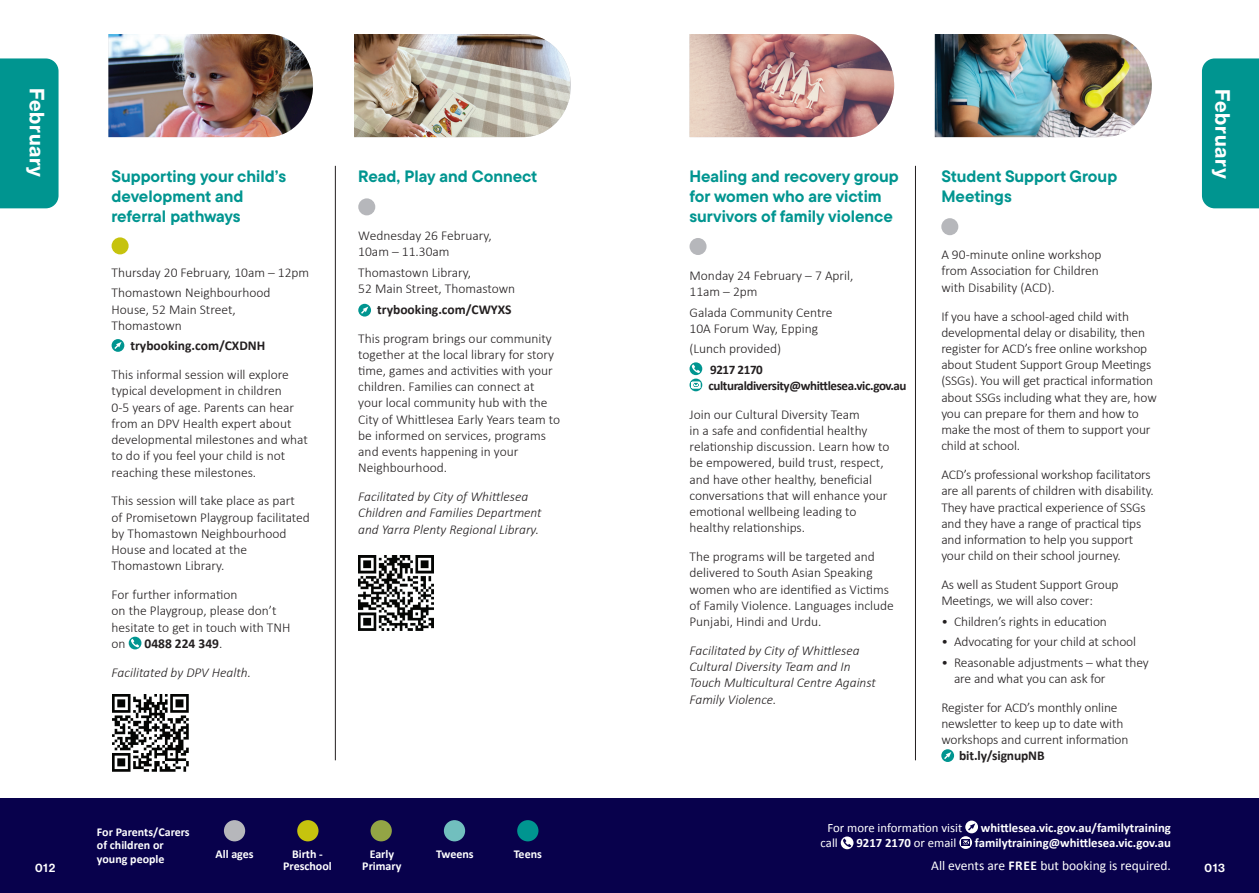
<style>
.page{position:relative;width:1259px;height:893px;background:#fff}
.page>*{position:absolute;margin:0;border:0;box-sizing:border-box;transform-origin:0 0}
.t1{font:19.5px "N Haas Grotesk TX Pro 75 Bd";letter-spacing:.03em;color:#fff}
.t2{font:700 16.5px/19.8px "TT Commons Pro";color:#009590}
.t3{font:300 13.5px/16.2px "Calibri";color:#231f20}
.t4{font:italic 300 13.5px/16.2px "Calibri";color:#231f20}
.t5{font:700 13.5px "Calibri";color:#231f20}
.t6{font:13.5px "Calibri";color:#fff}
.t7{font:700 13.05px/16.2px "Calibri";letter-spacing:-.03em;color:#231f20}
.t8{font:700 12.75px "Calibri";color:#fff}
.t9{font:12.75px "Calibri";color:#fff}
.t10{font:700 12px/13.5px "Calibri";color:#fff;text-align:center}
.t11{font:12px "N Haas Grotesk DS Pro 65 Md";letter-spacing:.055em;color:#fff}
.s1{font-weight:700;font-style:normal}
.s2{font-style:normal}
.s3{font-weight:400}
.s4{font-weight:700}
</style>
<div class="page">
<div style="left:0;top:798px;width:1259px;height:95px;background:#08014c"></div>
<div style="left:224px;top:820px;width:21px;height:21px;background:#b6b7bb;border-radius:50%"></div>
<div style="left:297px;top:820px;width:21px;height:21px;background:#c6c30e;border-radius:50%"></div>
<div style="left:370px;top:820px;width:22px;height:21px;background:#93a445;border-radius:50%"></div>
<div style="left:444px;top:820px;width:21px;height:21px;background:#71bfbe;border-radius:50%"></div>
<div style="left:517px;top:820px;width:21px;height:21px;background:#009590;border-radius:50%"></div>
<svg style="left:965px;top:821px;width:13px;height:12px"></svg>
<svg style="left:840px;top:836px;width:13px;height:13px"></svg>
<svg style="left:959px;top:836px;width:13px;height:13px"></svg>
<svg style="left:961px;top:839px;width:9px;height:7px"></svg>
<div style="left:112px;top:237px;width:17px;height:17px;background:#c6c30e;border-radius:50%"></div>
<svg style="left:112px;top:339px;width:12px;height:13px"></svg>
<svg style="left:129px;top:637px;width:12px;height:12px"></svg>
<div style="left:358px;top:198px;width:17px;height:17px;background:#b6b7bb;border-radius:50%"></div>
<svg style="left:358px;top:304px;width:13px;height:13px"></svg>
<div style="left:689px;top:238px;width:17px;height:17px;background:#b6b7bb;border-radius:50%"></div>
<svg style="left:689px;top:362px;width:13px;height:13px"></svg>
<svg style="left:689px;top:379px;width:13px;height:12px"></svg>
<svg style="left:691px;top:382px;width:9px;height:6px"></svg>
<div style="left:941px;top:218px;width:17px;height:17px;background:#b6b7bb;border-radius:50%"></div>
<svg style="left:941px;top:749px;width:13px;height:13px"></svg>
<img style="left:108px;top:34px;width:205px;height:103px">
<img style="left:689px;top:34px;width:205px;height:103px">
<img style="left:354px;top:34px;width:216px;height:103px">
<img style="left:935px;top:34px;width:216px;height:103px">
<div style="left:1202px;top:58px;width:57px;height:150px;background:#009590"></div>
<div style="left:0;top:58px;width:59px;height:150px;background:#009590"></div>
<hr style="left:335px;top:166px;width:1px;height:594px;background:#231f20">
<hr style="left:915px;top:166px;width:1px;height:594px;background:#231f20">
<img style="left:359px;top:556px;width:75px;height:75px">
<img style="left:112px;top:694px;width:77px;height:77px">
<h1 class="t1" style="left:49px;top:88px;width:91px;rotate:90deg">February</h1>
<h1 class="t1" style="left:1235px;top:89px;width:91px;rotate:90deg">February</h1>
<p class="t2" style="left:112px;top:166px;width:176px">Supporting your child’s development and referral pathways</p>
<p class="t2" style="left:689px;top:166px;width:211px">Healing and recovery group for women who are victim survivors of family violence</p>
<p class="t2" style="left:358px;top:166px;width:181px">Read, Play and Connect</p>
<p class="t2" style="left:941px;top:166px;width:177px">Student Support Group<br>Meetings</p>
<p class="t3" style="left:112px;top:262px;width:199px;line-height:20.4px">Thursday 20 February, 10am – 12pm<br>Thomastown Neighbourhood</p>
<p class="t3" style="left:112px;top:301px;width:126px">House, 52 Main Street,<br>Thomastown</p>
<p class="t5" style="left:130px;top:336px;width:136px">trybooking.com/CXDNH</p>
<p class="t3" style="left:112px;top:367px;width:198px">This informal session will explore typical development in children<br>0-5 years of age. Parents can hear from an DPV Health expert about developmental milestones and what to do if you feel your child is not reaching these milestones.</p>
<p class="t3" style="left:112px;top:493px;width:200px">This session will take place as part<br>of Promisetown Playgroup facilitated by Thomastown Neighbourhood<br>House and located at the<br>Thomastown Library.</p>
<p class="t3" style="left:112px;top:586px;width:180px">For further information<br>on the Playgroup, please don’t hesitate to get in touch with TNH on</p>
<p class="t4" style="left:112px;top:629px;width:141px;line-height:29px;text-align:center"><span class="s1">0488 224 349</span><span class="s2">.<br></span>Facilitated by DPV Health.</p>
<p class="t3" style="left:358px;top:228px;width:135px">Wednesday 26 February,<br>10am – 11.30am</p>
<p class="t3" style="left:358px;top:264px;width:159px">Thomastown Library,<br>52 Main Street, Thomastown</p>
<p class="t5" style="left:377px;top:300px;width:136px">trybooking.com/CWYXS</p>
<p class="t3" style="left:358px;top:330px;width:203px">This program brings our community together at the local library for story time, games and activities with your children. Families can connect at your local community hub with the<br>City of Whittlesea Early Years team to be informed on services, programs and events happening in your<br>Neighbourhood.</p>
<p class="t4" style="left:358px;top:488px;width:185px">Facilitated by City of Whittlesea<br>Children and Families Department and Yarra Plenty Regional Library.</p>
<p class="t3" style="left:689px;top:267px;width:165px">Monday 24 February – 7 April,<br>11am – 2pm</p>
<p class="t3" style="left:689px;top:304px;width:144px">Galada Community Centre<br>10A Forum Way, Epping</p>
<p class="t3" style="left:689px;top:340px;width:93px">(Lunch provided)</p>
<p class="t7" style="left:708px;top:361px;width:200px">9217 2170 culturaldiversity@whittlesea.vic.gov.au</p>
<p class="t3" style="left:689px;top:406px;width:201px">Join our Cultural Diversity Team<br>in a safe and confidential healthy relationship discussion. Learn how to be empowered, build trust, respect, and have other healthy, beneficial conversations that will enhance your emotional wellbeing leading to healthy relationships.</p>
<p class="t3" style="left:689px;top:548px;width:206px">The programs will be targeted and delivered to South Asian Speaking women who are identified as Victims of Family Violence. Languages include Punjabi, Hindi and Urdu.</p>
<p class="t4" style="left:689px;top:642px;width:188px">Facilitated by City of Whittlesea<br>Cultural Diversity Team and In<br>Touch Multicultural Centre Against<br>Family Violence.</p>
<p class="t3" style="left:941px;top:247px;width:162px">A 90-minute online workshop from Association for Children with Disability (ACD).</p>
<p class="t3" style="left:941px;top:308px;width:217px">If you have a school-aged child with developmental delay or disability, then register for ACD’s free online workshop about Student Support Group Meetings (SSGs). You will get practical information about SSGs including what they are, how you can prepare for them and how to make the most of them to support your child at school.</p>
<p class="t3" style="left:941px;top:466px;width:214px">ACD’s professional workshop facilitators are all parents of children with disability.<br>They have practical experience of SSGs and they have a range of practical tips and information to help you support your child on their school journey.</p>
<p class="t3" style="left:941px;top:576px;width:179px">As well as Student Support Group<br>Meetings, we will also cover:</p>
<p class="t3" style="left:941px;top:613px;width:167px">• Children’s rights in education</p>
<p class="t3" style="left:941px;top:633px;width:196px">• Advocating for your child at school</p>
<p class="t3" style="left:954px;top:654px;width:196px;text-indent:-13px">• Reasonable adjustments – what they are and what you can ask for</p>
<p class="t3" style="left:941px;top:699px;width:189px">Register for ACD’s monthly online newsletter to keep up to date with workshops and current information</p>
<p class="t5" style="left:959px;top:746px;width:87px">bit.ly/signupNB</p>
<p class="t9" style="left:827px;top:819px;width:136px">For more information visit</p>
<p class="t8" style="left:981px;top:819px;width:191px">whittlesea.vic.gov.au/familytraining</p>
<p class="t9" style="left:820px;top:834px;width:19px">call</p>
<p class="t8" style="left:856px;top:834px;width:101px">9217 2170 <span class="s3">or email</span></p>
<p class="t8" style="left:975px;top:834px;width:197px">familytraining@whittlesea.vic.gov.au</p>
<p class="t6" style="left:931px;top:856px;width:241px">All events are <span class="s4">FREE</span> but booking is required.</p>
<p class="t10" style="left:97px;top:825px;width:94px;text-align:left">For Parents/Carers of children or young people</p>
<p class="t10" style="left:215px;top:847px;width:40px">All ages</p>
<p class="t10" style="left:283px;top:848px;width:50px;line-height:12px">Birth -<br>Preschool</p>
<p class="t10" style="left:362px;top:848px;width:41px;line-height:12px">Early<br>Primary</p>
<p class="t10" style="left:436px;top:847px;width:39px">Tweens</p>
<p class="t10" style="left:514px;top:847px;width:30px">Teens</p>
<p class="t11" style="left:35px;top:860px;width:22px">012</p>
<p class="t11" style="left:1204px;top:860px;width:22px">013</p>
</div>
